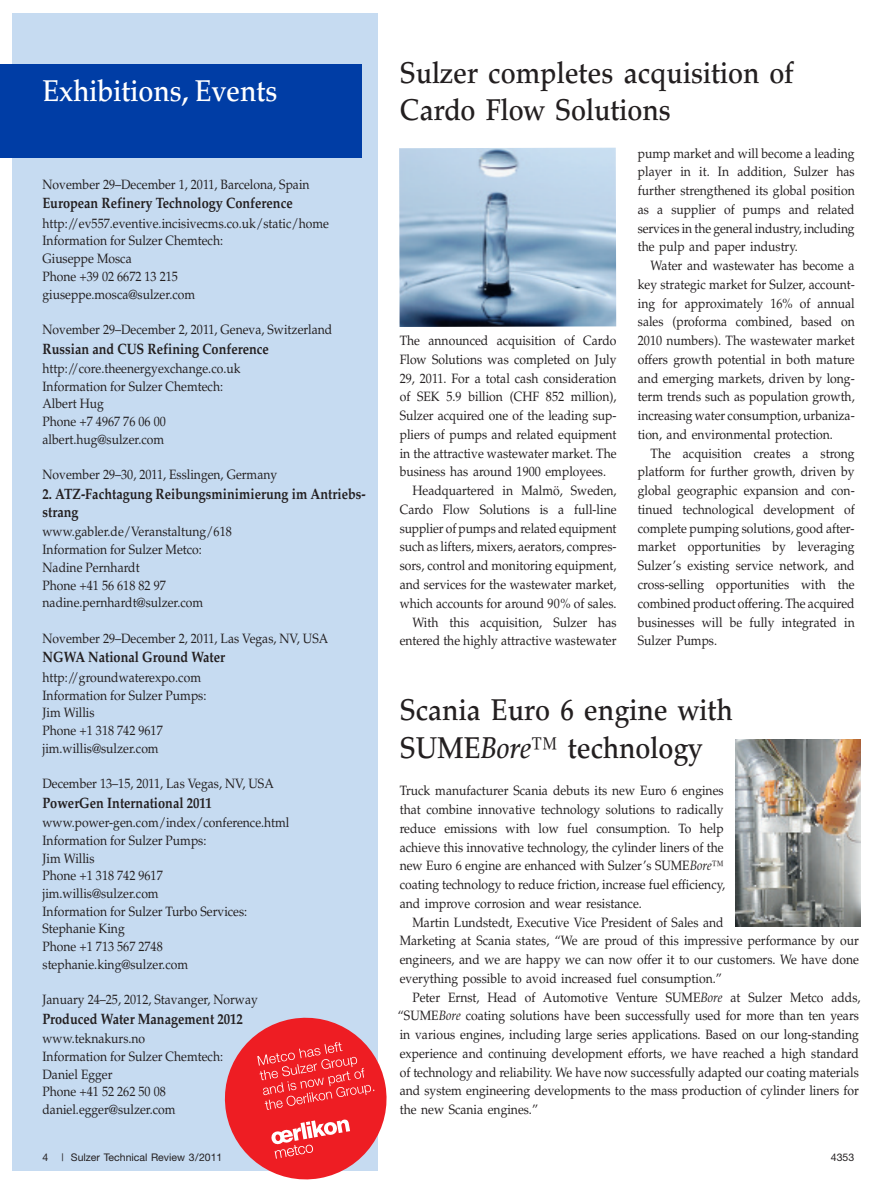
<style>
.page{position:relative;width:893px;height:1191px;background:#fff}
.page>*{position:absolute;margin:0;border:0;box-sizing:border-box;transform-origin:0 0}
.t1{font:500 30px/37.5px "Palatino";color:#231f20;scale:.9 1}
.t2{font:500 30px "Palatino";color:#fff;scale:.9 1}
.t3{font:700 15px/18px "Palatino";color:#231f20;scale:.85 1}
.t4{font:13.5px/18.8px "Palatino";color:#231f20;scale:.9 1}
.t5{font:10.5px "Helvetica Neue";color:#231f20}
.s1{font-style:italic}
.s2{font-weight:400}
</style>
<div class="page">
<div style="left:12px;top:13px;width:366px;height:1157px;background:#c6dbf1"></div>
<div style="left:0;top:64px;width:361px;height:94px;background:#003da5"></div>
<img style="left:399px;top:148px;width:217px;height:179px">
<img style="left:736px;top:739px;width:125px;height:187px">
<svg style="left:225px;top:1017px;width:161px;height:162px"></svg>
<h1 class="t2" style="left:43px;top:79px;width:263px">Exhibitions, Events</h1>
<p class="t4" style="left:43px;top:176px;width:298px">November 29–December 1, 2011, Barcelona, Spain</p>
<p class="t3" style="left:43px;top:196px;width:296px">European Refinery Technology Conference</p>
<p class="t4" style="left:43px;top:216px;width:320px;line-height:17.7px">http://ev557.eventive.incisivecms.co.uk/static/home<br>Information for Sulzer Chemtech:<br>Giuseppe Mosca<br>Phone +39 02 6672 13 215 giuseppe.mosca@sulzer.com</p>
<p class="t4" style="left:43px;top:321px;width:324px">November 29–December 2, 2011, Geneva, Switzerland</p>
<p class="t3" style="left:43px;top:341px;width:268px">Russian and CUS Refining Conference</p>
<p class="t4" style="left:43px;top:361px;width:221px;line-height:17.7px">http://core.theenergyexchange.co.uk<br>Information for Sulzer Chemtech:<br>Albert Hug<br>Phone +7 4967 76 06 00 albert.hug@sulzer.com</p>
<p class="t4" style="left:43px;top:467px;width:262px">November 29–30, 2011, Esslingen, Germany</p>
<p class="t3" style="left:43px;top:486px;width:382px">2. ATZ-Fachtagung Reibungsminimierung im Antriebs&shy;strang</p>
<p class="t4" style="left:43px;top:524px;width:212px;line-height:17.7px">www.gabler.de/Veranstaltung/618<br>Information for Sulzer Metco:<br>Nadine Pernhardt<br>Phone +41 56 618 82 97 nadine.pernhardt@sulzer.com</p>
<p class="t4" style="left:43px;top:630px;width:319px">November 29–December 2, 2011, Las Vegas, NV, USA</p>
<p class="t3" style="left:43px;top:650px;width:216px">NGWA National Ground Water</p>
<p class="t4" style="left:43px;top:670px;width:184px;line-height:17.7px">http://groundwaterexpo.com<br>Information for Sulzer Pumps:<br>Jim Willis<br>Phone +1 318 742 9617 jim.willis@sulzer.com</p>
<p class="t4" style="left:43px;top:775px;width:258px">December 13–15, 2011, Las Vegas, NV, USA</p>
<p class="t3" style="left:43px;top:795px;width:201px">PowerGen International 2011</p>
<p class="t4" style="left:43px;top:815px;width:276px;line-height:17.7px">www.power-gen.com/index/conference.html<br>Information for Sulzer Pumps:<br>Jim Willis<br>Phone +1 318 742 9617<br>jim.willis@sulzer.com<br>Information for Sulzer Turbo Services:<br>Stephanie King<br>Phone +1 713 567 2748 stephanie.king@sulzer.com</p>
<p class="t4" style="left:43px;top:991px;width:241px">January 24–25, 2012, Stavanger, Norway</p>
<p class="t3" style="left:43px;top:1011px;width:237px">Produced Water Management 2012</p>
<p class="t4" style="left:43px;top:1031px;width:202px;line-height:17.7px">www.teknakurs.no<br>Information for Sulzer Chemtech:<br>Daniel Egger<br>Phone +41 52 262 50 08 daniel.egger@sulzer.com</p>
<p class="t5" style="left:43px;top:1153px;width:181px">4 | Sulzer Technical Review 3/2011</p>
<h1 class="t1" style="left:400px;top:57px;width:439px">Sulzer completes acquisition of<br>Cardo Flow Solutions</h1>
<p class="t4" style="left:400px;top:333px;width:242px">The announced acquisition of Cardo</p>
<p class="t4" style="left:400px;top:351px;width:242px">Flow Solutions was completed on July</p>
<p class="t4" style="left:400px;top:370px;width:242px">29, 2011. For a total cash consideration</p>
<p class="t4" style="left:400px;top:389px;width:242px">of SEK 5.9 billion (CHF 852 million),</p>
<p class="t4" style="left:400px;top:408px;width:242px">Sulzer acquired one of the leading sup-</p>
<p class="t4" style="left:400px;top:426px;width:242px">pliers of pumps and related equipment</p>
<p class="t4" style="left:400px;top:445px;width:242px">in the attractive wastewater market. The</p>
<p class="t4" style="left:400px;top:464px;width:231px">business has around 1900 employees.</p>
<p class="t4" style="left:412px;top:483px;width:228px">Headquartered in Malmö, Sweden,</p>
<p class="t4" style="left:400px;top:501px;width:242px">Cardo Flow Solutions is a full-line</p>
<p class="t4" style="left:400px;top:520px;width:242px">supplier of pumps and related equipment</p>
<p class="t4" style="left:400px;top:539px;width:242px">such as lifters, mixers, aerators, compres-</p>
<p class="t4" style="left:400px;top:558px;width:242px">sors, control and monitoring equipment,</p>
<p class="t4" style="left:400px;top:576px;width:242px">and services for the wastewater market,</p>
<p class="t4" style="left:400px;top:595px;width:242px">which accounts for around 90% of sales.</p>
<p class="t4" style="left:412px;top:614px;width:228px">With this acquisition, Sulzer has</p>
<p class="t4" style="left:400px;top:633px;width:242px">entered the highly attractive wastewater</p>
<p class="t4" style="left:638px;top:145px;width:242px;text-align:justify">pump market and will become a leading player in it. In addition, Sulzer has further strengthened its global position as a supplier of pumps and related services in the general industry, including the pulp and paper industry.</p>
<p class="t4" style="left:638px;top:258px;width:242px;text-align:justify;text-indent:13px">Water and wastewater has become a key strategic market for Sulzer, account&shy;ing for approximately 16% of annual sales (proforma combined, based on 2010 numbers). The wastewater market offers growth potential in both mature and emerging markets, driven by long&shy;term trends such as population growth, increasing water consumption, urbaniza&shy;tion, and environmental protection.</p>
<p class="t4" style="left:638px;top:445px;width:242px;text-align:justify;text-indent:13px">The acquisition creates a strong platform for further growth, driven by global geographic expansion and con&shy;tinued technological development of complete pumping solutions, good after&shy;market opportunities by leveraging Sulzer’s existing service network, and cross-selling opportunities with the combined product offering. The acquired businesses will be fully integrated in Sulzer Pumps.</p>
<h1 class="t1" style="left:400px;top:694px;width:372px">Scania Euro 6 engine with<br>SUME<span class="s1">Bore</span><span class="s2">™</span> technology</h1>
<p class="t4" style="left:400px;top:783px;width:363px;text-align:justify">Truck manufacturer Scania debuts its new Euro 6 engines that combine innovative technology solutions to radically reduce emissions with low fuel consumption. To help achieve this innovative technology, the cylinder liners of the new Euro 6 engine are enhanced with Sulzer’s SUME<span class="s1">Bore</span>™ coating technology to reduce friction, increase fuel efficiency, and improve corrosion and wear resistance.</p>
<p class="t4" style="left:400px;top:914px;width:512px;text-indent:13px">Martin Lundstedt, Executive Vice President of Sales and<br>Marketing at Scania states, “We are proud of this impressive performance by our engineers, and we are happy we can now offer it to our customers. We have done everything possible to avoid increased fuel consumption.”</p>
<p class="t4" style="left:398px;top:989px;width:515px;text-align:justify;text-indent:15px">Peter Ernst, Head of Automotive Venture SUME<span class="s1">Bore</span> at Sulzer Metco adds, “SUME<span class="s1">Bore</span> coating solutions have been successfully used for more than ten years in various engines, including large series applications. Based on our long-standing experience and continuing development efforts, we have reached a high standard of technology and reliability. We have now successfully adapted our coating materials and system engineering developments to the mass production of cylinder liners for the new Scania engines.”</p>
<p class="t5" style="left:831px;top:1153px;width:25px">4353</p>
</div>
